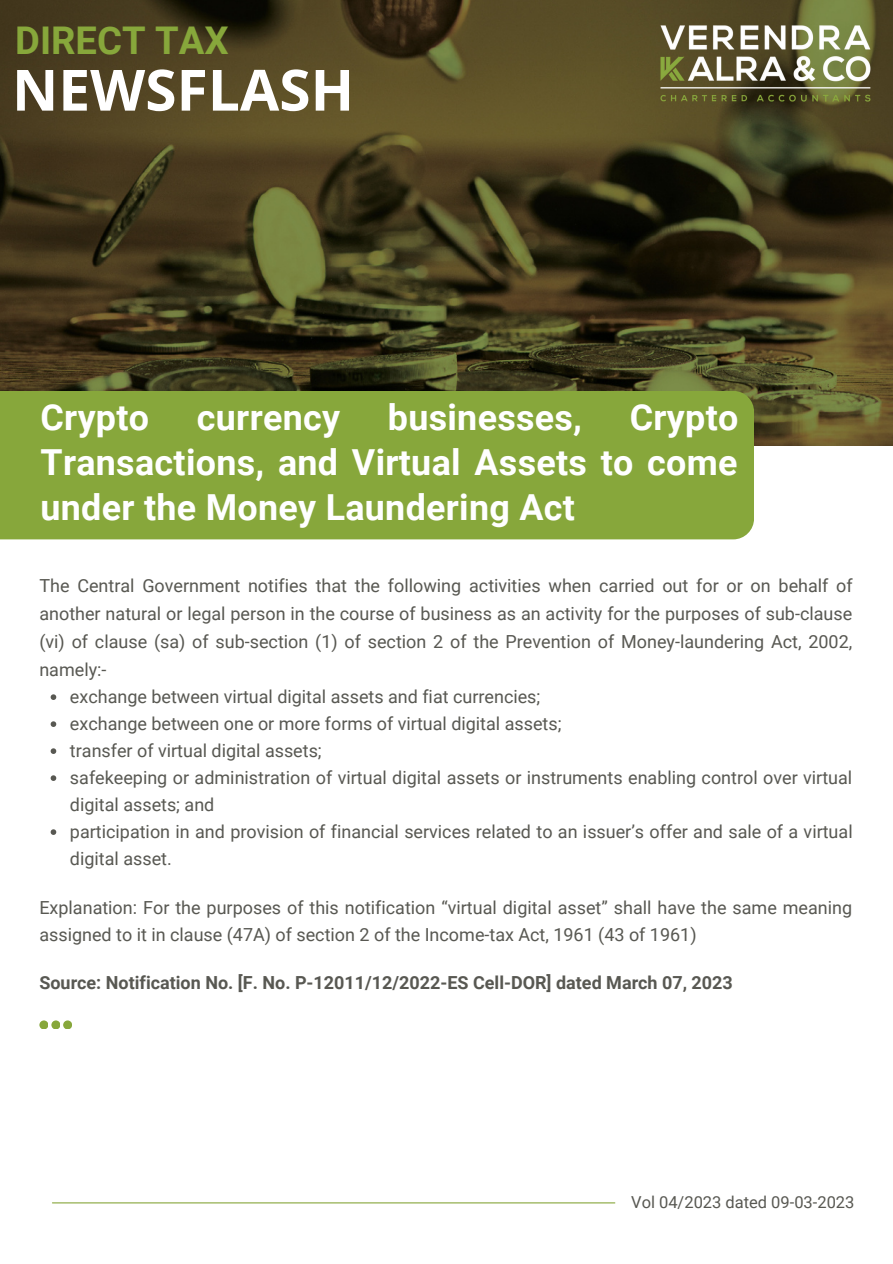
<style>
.page{position:relative;width:893px;height:1264px;background:#fff}
.page>*{position:absolute;margin:0;border:0;box-sizing:border-box;transform-origin:0 0}
.t1{font:700 56.85px "Open Sans";color:#fff}
.t2{font:700 38.25px "Roboto";color:#87a73b}
.t3{font:700 35.85px/45px "Roboto";letter-spacing:.01em;color:#fff;text-align:justify}
.t4{font:18px/27px "Roboto";color:#585852}
.t5{font:700 18px "Roboto";color:#585852}
.t6{font:16.5px "Roboto";color:#585852}
</style>
<div class="page">
<hr style="left:52px;top:1202px;width:562px;height:1px;background:#87a73b">
<img style="left:0;top:0;width:892px;height:445px">
<img style="left:652px;top:17px;width:226px;height:93px">
<div style="left:0;top:391px;width:753px;height:148px;background:#87a73b"></div>
<svg style="left:51px;top:694px;width:5px;height:6px"></svg>
<svg style="left:51px;top:721px;width:5px;height:6px"></svg>
<svg style="left:51px;top:748px;width:5px;height:6px"></svg>
<svg style="left:51px;top:775px;width:5px;height:6px"></svg>
<svg style="left:51px;top:829px;width:5px;height:6px"></svg>
<div style="left:39px;top:1020px;width:9px;height:9px;background:#87a73b;border-radius:50%"></div>
<div style="left:63px;top:1020px;width:9px;height:9px;background:#87a73b;border-radius:50%"></div>
<div style="left:51px;top:1020px;width:9px;height:9px;background:#87a73b;border-radius:50%"></div>
<h2 class="t2" style="left:15px;top:18px;width:215px">DIRECT TAX</h2>
<h1 class="t1" style="left:12px;top:50px;width:343px">NEWSFLASH</h1>
<h3 class="t3" style="left:41px;top:395px;width:110px">Crypto</h3>
<h3 class="t3" style="left:197px;top:395px;width:145px">currency</h3>
<h3 class="t3" style="left:388px;top:395px;width:196px">businesses,</h3>
<h3 class="t3" style="left:41px;top:395px;width:699px;text-indent:589px">Crypto Transactions, and Virtual Assets to come under the Money Laundering Act</h3>
<p class="t4" style="left:39px;top:572px;width:814px;line-height:28px;text-align:justify">The Central Government notifies that the following activities when carried out for or on behalf of another natural or legal person in the course of business as an activity for the purposes of sub-clause (vi) of clause (sa) of sub-section (1) of section 2 of the Prevention of Money-laundering Act, 2002, namely:-</p>
<p class="t4" style="left:70px;top:683px;width:784px">exchange between virtual digital assets and fiat currencies;<br>exchange between one or more forms of virtual digital assets;<br>transfer of virtual digital assets;<br>safekeeping or administration of virtual digital assets or instruments enabling control over virtual digital assets; and<br>participation in and provision of financial services related to an issuer’s offer and sale of a virtual digital asset.</p>
<p class="t4" style="left:39px;top:894px;width:814px">Explanation: For the purposes of this notification “virtual digital asset” shall have the same meaning assigned to it in clause (47A) of section 2 of the Income-tax Act, 1961 (43 of 1961)</p>
<p class="t5" style="left:39px;top:972px;width:695px">Source: Notification No. [F. No. P-12011/12/2022-ES Cell-DOR] dated March 07, 2023</p>
<p class="t6" style="left:631px;top:1192px;width:225px">Vol 04/2023 dated 09-03‐2023</p>
</div>
